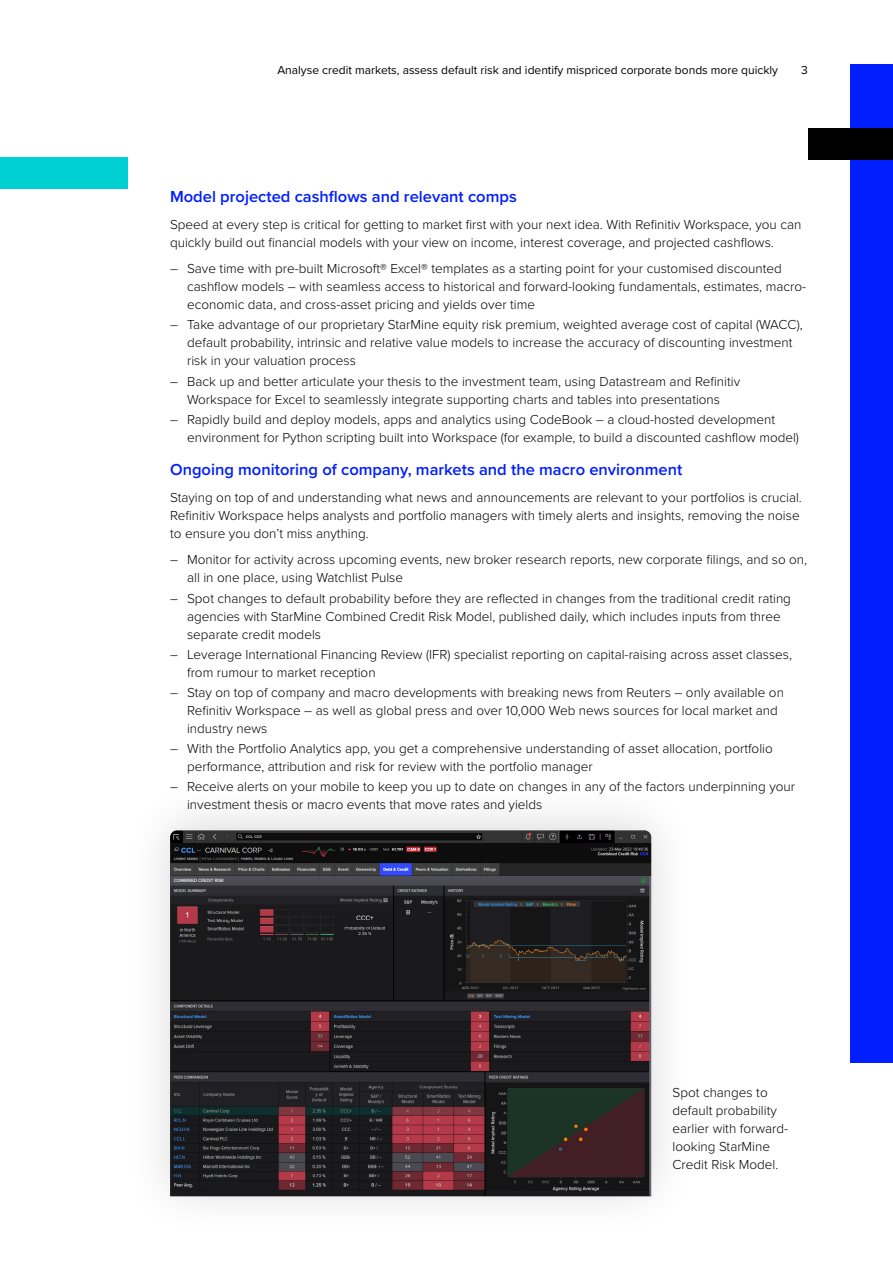
<style>
.page{position:relative;width:893px;height:1263px;background:#fff}
.page>*{position:absolute;margin:0;border:0;box-sizing:border-box;transform-origin:0 0}
.t1{font:600 16.5px "Proxima Nova";color:#001eff}
.t2{font:300 13.5px/18px "Proxima Nova";color:#000}
.t3{font:12px "Proxima Nova";color:#000}
</style>
<div class="page">
<div style="left:850px;top:64px;width:43px;height:999px;background:#001eff"></div>
<div style="left:808px;top:128px;width:85px;height:31px;background:#000"></div>
<div style="left:0;top:157px;width:128px;height:32px;background:#00d0d4"></div>
<div style="left:125px;top:780px;width:572px;height:457px;background:#000;opacity:.15"></div>
<img style="left:170px;top:830px;width:481px;height:366px">
<p class="t3" style="left:277px;top:61px;width:502px">Analyse credit markets, assess default risk and identify mispriced corporate bonds more quickly</p>
<p class="t3" style="left:801px;top:61px;width:8px">3</p>
<p class="t1" style="left:170px;top:184px;width:348px">Model projected cashflows and relevant comps</p>
<p class="t2" style="left:170px;top:215px;width:633px">Speed at every step is critical for getting to market first with your next idea. With Refinitiv Workspace, you can quickly build out financial models with your view on income, interest coverage, and projected cashflows.</p>
<p class="t2" style="left:187px;top:259px;width:620px;text-indent:-17px">– Save time with pre-built Microsoft® Excel® templates as a starting point for your customised discounted cashflow models – with seamless access to historical and forward-looking fundamentals, estimates, macro&shy;economic data, and cross-asset pricing and yields over time</p>
<p class="t2" style="left:187px;top:315px;width:617px;text-indent:-17px">– Take advantage of our proprietary StarMine equity risk premium, weighted average cost of capital (WACC), default probability, intrinsic and relative value models to increase the accuracy of discounting investment risk in your valuation process</p>
<p class="t2" style="left:170px;top:371px;width:572px;text-align:center">– Back up and better articulate your thesis to the investment team, using Datastream and Refinitiv<br>Workspace for Excel to seamlessly integrate supporting charts and tables into presentations</p>
<p class="t2" style="left:187px;top:409px;width:613px;text-indent:-17px">– Rapidly build and deploy models, apps and analytics using CodeBook – a cloud-hosted development environment for Python scripting built into Workspace (for example, to build a discounted cashflow model)</p>
<p class="t1" style="left:170px;top:458px;width:514px">Ongoing monitoring of company, markets and the macro environment</p>
<p class="t2" style="left:170px;top:488px;width:633px">Staying on top of and understanding what news and announcements are relevant to your portfolios is crucial.<br>Refinitiv Workspace helps analysts and portfolio managers with timely alerts and insights, removing the noise to ensure you don’t miss anything.</p>
<p class="t2" style="left:187px;top:550px;width:622px;text-indent:-17px">– Monitor for activity across upcoming events, new broker research reports, new corporate filings, and so on, all in one place, using Watchlist Pulse</p>
<p class="t2" style="left:187px;top:588px;width:605px;text-indent:-17px">– Spot changes to default probability before they are reflected in changes from the traditional credit rating agencies with StarMine Combined Credit Risk Model, published daily, which includes inputs from three separate credit models</p>
<p class="t2" style="left:187px;top:644px;width:606px;text-indent:-17px">– Leverage International Financing Review (IFR) specialist reporting on capital-raising across asset classes, from rumour to market reception</p>
<p class="t2" style="left:187px;top:683px;width:598px;text-indent:-17px">– Stay on top of company and macro developments with breaking news from Reuters – only available on<br>Refinitiv Workspace – as well as global press and over 10,000 Web news sources for local market and industry news</p>
<p class="t2" style="left:187px;top:739px;width:587px;text-indent:-17px">– With the Portfolio Analytics app, you get a comprehensive understanding of asset allocation, portfolio performance, attribution and risk for review with the portfolio manager</p>
<p class="t2" style="left:187px;top:777px;width:610px;text-indent:-17px">– Receive alerts on your mobile to keep you up to date on changes in any of the factors underpinning your investment thesis or macro events that move rates and yields</p>
<p class="t2" style="left:672px;top:1083px;width:117px">Spot changes to default probability earlier with forward&shy;looking StarMine<br>Credit Risk Model.</p>
</div>
